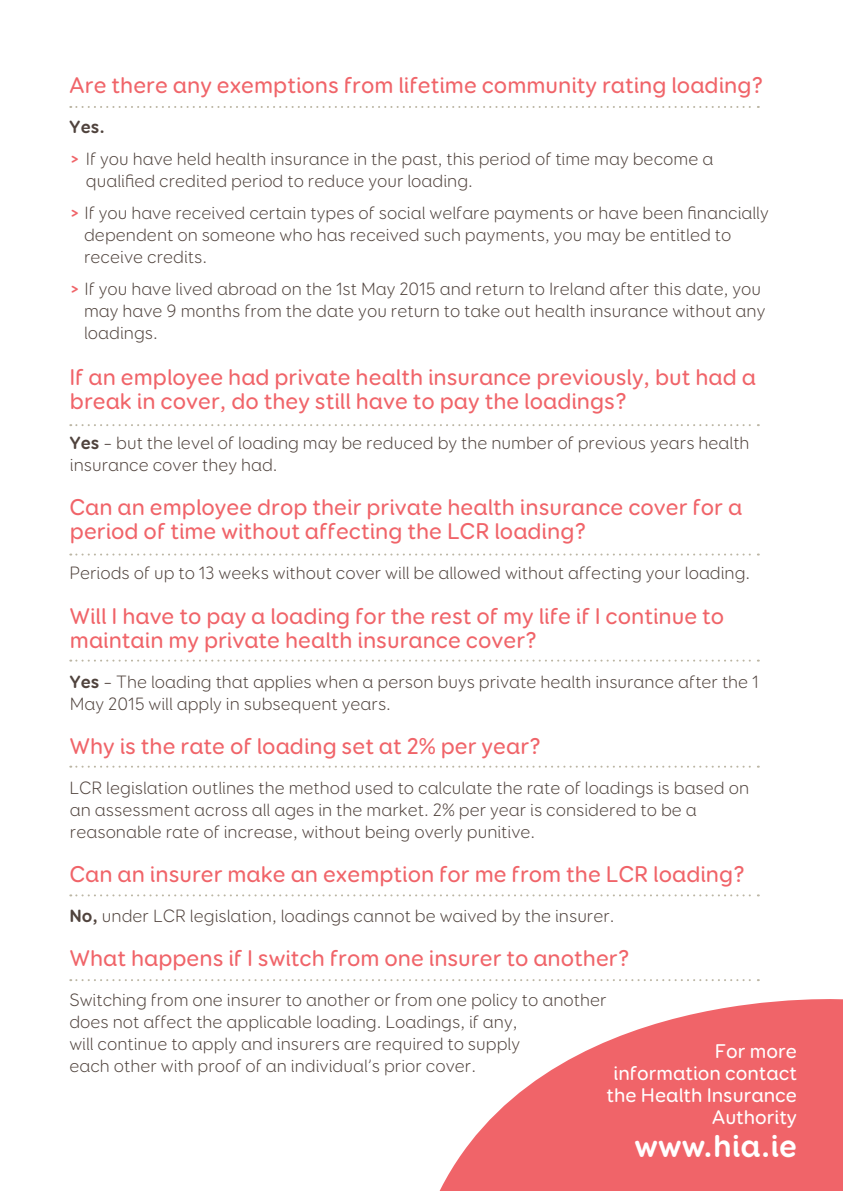
<style>
.page{position:relative;width:843px;height:1191px;background:#fff}
.page>*{position:absolute;margin:0;border:0;box-sizing:border-box;transform-origin:0 0}
.t1{font:700 32px "Booster Next FY";color:#fff}
.t2{font:500 23px/24px "Booster Next FY";color:#f06469}
.t3{font:500 20px/22px "Booster Next FY";color:#fff;text-align:right}
.t4{font:300 18px/22px "Booster Next FY";color:#50433d}
.s1{font-weight:700}
.s2{font-weight:700;color:#f06469}
</style>
<div class="page">
<svg style="left:440px;top:979px;width:403px;height:211px;fill:#f06469"></svg>
<svg style="left:70px;top:106px;width:689px;height:2px"></svg>
<svg style="left:70px;top:424px;width:689px;height:2px"></svg>
<svg style="left:70px;top:553px;width:689px;height:2px"></svg>
<svg style="left:70px;top:659px;width:689px;height:2px"></svg>
<svg style="left:70px;top:765px;width:689px;height:2px"></svg>
<svg style="left:70px;top:894px;width:689px;height:2px"></svg>
<svg style="left:70px;top:979px;width:689px;height:2px"></svg>
<p class="t2" style="left:69px;top:73px;width:696px">Are there any exemptions from lifetime community rating loading?</p>
<p class="t4" style="left:69px;top:111px;width:645px;line-height:32px"><span class="s1">Yes.<br></span><span class="s2">&gt;</span> If you have held health insurance in the past, this period of time may become a</p>
<p class="t4" style="left:69px;top:165px;width:701px;line-height:32px;text-indent:17px">qualified credited period to reduce your loading.<br><span class="s2">&gt;</span> If you have received certain types of social welfare payments or have been financially</p>
<p class="t4" style="left:84px;top:224px;width:649px">dependent on someone who has received such payments, you may be entitled to receive credits.</p>
<p class="t4" style="left:84px;top:278px;width:683px;text-indent:-15px"><span class="s2">&gt;</span> If you have lived abroad on the 1st May 2015 and return to Ireland after this date, you may have 9 months from the date you return to take out health insurance without any loadings.</p>
<p class="t2" style="left:69px;top:365px;width:688px">If an employee had private health insurance previously, but had a break in cover, do they still have to pay the loadings?</p>
<p class="t4" style="left:69px;top:432px;width:682px"><span class="s1">Yes</span> – but the level of loading may be reduced by the number of previous years health insurance cover they had.</p>
<p class="t2" style="left:69px;top:495px;width:674px">Can an employee drop their private health insurance cover for a period of time without affecting the LCR loading?</p>
<p class="t4" style="left:69px;top:562px;width:682px">Periods of up to 13 weeks without cover will be allowed without affecting your loading.</p>
<p class="t2" style="left:69px;top:603px;width:656px">Will I have to pay a loading for the rest of my life if I continue to maintain my private health insurance cover?</p>
<p class="t4" style="left:69px;top:670px;width:691px"><span class="s1">Yes</span> – The loading that applies when a person buys private health insurance after the 1<br>May 2015 will apply in subsequent years.</p>
<p class="t2" style="left:69px;top:733px;width:473px">Why is the rate of loading set at 2% per year?</p>
<p class="t4" style="left:69px;top:776px;width:681px">LCR legislation outlines the method used to calculate the rate of loadings is based on an assessment across all ages in the market. 2% per year is considered to be a reasonable rate of increase, without being overly punitive.</p>
<p class="t2" style="left:69px;top:861px;width:677px">Can an insurer make an exemption for me from the LCR loading?</p>
<p class="t4" style="left:69px;top:904px;width:547px"><span class="s1">No,</span> under LCR legislation, loadings cannot be waived by the insurer.</p>
<p class="t2" style="left:69px;top:945px;width:562px">What happens if I switch from one insurer to another?</p>
<p class="t4" style="left:69px;top:988px;width:539px">Switching from one insurer to another or from one policy to another does not affect the applicable loading. Loadings, if any,<br>will continue to apply and insurers are required to supply<br>each other with proof of an individual’s prior cover.</p>
<p class="t3" style="left:606px;top:1039px;width:192px">For more information contact the Health Insurance<br>Authority</p>
<h1 class="t1" style="left:634px;top:1125px;width:164px">www.hia.ie</h1>
</div>
